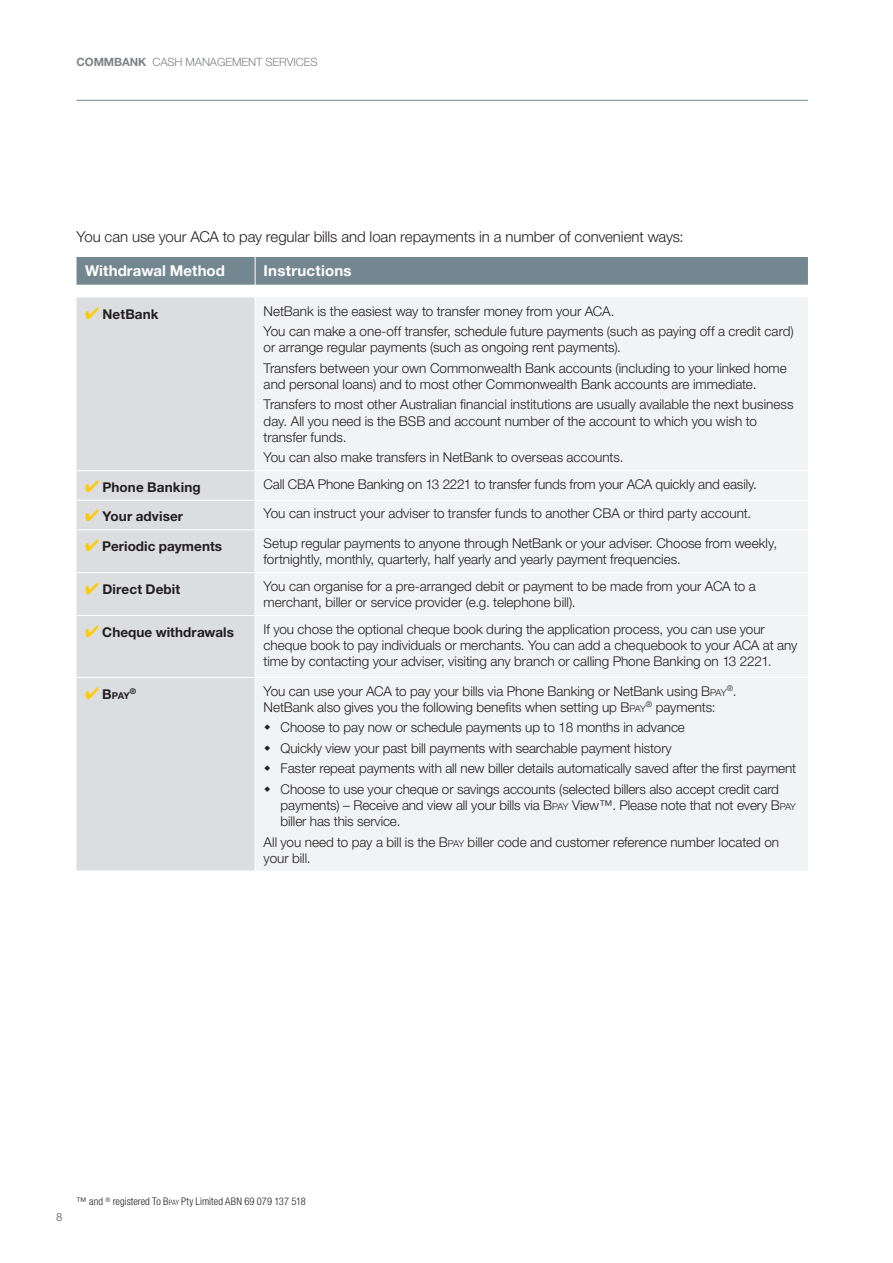
<style>
.page{position:relative;width:893px;height:1263px;background:#fff}
.page>*{position:absolute;margin:0;border:0;box-sizing:border-box;transform-origin:0 0}
.t1{font:300 15px "Helvetica Neue LT Std";letter-spacing:-.005em;color:#231f20}
.t2{font:700 15px "Helvetica Neue LT Std";letter-spacing:.01em;color:#fff}
.t3{font:300 13.5px/20.4px "Helvetica Neue LT Std";letter-spacing:-.005em;color:#231f20}
.t4{font:700 13.5px "Helvetica Neue LT Std";letter-spacing:.005em;color:#231f20}
.t5{font:300 11.4px "Helvetica Neue LT Std";letter-spacing:-.01em;color:#808285}
.t6{font:11.4px "Helvetica Neue LT Std";color:#808285}
.t7{font:300 condensed 10.5px "Helvetica Neue LT Std";color:#231f20}
.t8{font:700 9.45px "Helvetica Neue LT Std";color:#231f20}
.t9{font:300 7.8px "Helvetica Neue LT Std";color:#231f20}
.t10{font:700 7.8px "Helvetica Neue LT Std";color:#231f20}
.s1{font-weight:700}
.s2{color:#feca0a}
.s3{font-size:13.5px}
.s4{font-style:inherit}
.s5{font-size:9.45px}
.s6{font-size:7.35px}
</style>
<div class="page">
<hr style="left:77px;top:100px;width:731px;height:1px;background:#738790">
<div style="left:77px;top:297px;width:178px;height:573px;background:#dcdddf"></div>
<div style="left:256px;top:298px;width:552px;height:572px;background:#f2f3f4"></div>
<div style="left:77px;top:257px;width:731px;height:28px;background:#738790"></div>
<hr style="left:77px;top:470px;width:178px;height:1px;background:#fff">
<hr style="left:255px;top:470px;width:553px;height:1px;background:#fff">
<hr style="left:77px;top:500px;width:178px;height:1px;background:#fff">
<hr style="left:255px;top:500px;width:553px;height:1px;background:#fff">
<hr style="left:77px;top:529px;width:178px;height:1px;background:#fff">
<hr style="left:255px;top:529px;width:553px;height:1px;background:#fff">
<hr style="left:77px;top:572px;width:178px;height:1px;background:#fff">
<hr style="left:255px;top:572px;width:553px;height:1px;background:#fff">
<hr style="left:77px;top:615px;width:178px;height:1px;background:#fff">
<hr style="left:255px;top:615px;width:553px;height:1px;background:#fff">
<hr style="left:77px;top:677px;width:178px;height:1px;background:#fff">
<hr style="left:255px;top:677px;width:553px;height:1px;background:#fff">
<svg style="left:265px;top:724px;width:5px;height:6px"></svg>
<svg style="left:265px;top:745px;width:5px;height:6px"></svg>
<svg style="left:265px;top:765px;width:5px;height:6px"></svg>
<svg style="left:265px;top:786px;width:5px;height:5px"></svg>
<p class="t5" style="left:77px;top:55px;width:243px"><span class="s1">COMMBANK</span> CASH MANAGEMENT SERVICES</p>
<p class="t1" style="left:77px;top:228px;width:609px">You can use your ACA to pay regular bills and loan repayments in a number of convenient ways:</p>
<p class="t2" style="left:85px;top:262px;width:141px">Withdrawal Method</p>
<p class="t2" style="left:264px;top:262px;width:89px">Instructions</p>
<p class="t4" style="left:85px;top:305px;width:75px"><span class="s2">✔</span> NetBank</p>
<p class="t3" style="left:264px;top:300px;width:532px">NetBank is the easiest way to transfer money from your ACA.<br>You can make a one-off transfer, schedule future payments (such as paying off a credit card)</p>
<p class="t3" style="left:264px;top:337px;width:525px">or arrange regular payments (such as ongoing rent payments).<br>Transfers between your own Commonwealth Bank accounts (including to your linked home</p>
<p class="t3" style="left:264px;top:374px;width:531px">and personal loans) and to most other Commonwealth Bank accounts are immediate.<br>Transfers to most other Australian financial institutions are usually available the next business</p>
<p class="t3" style="left:264px;top:412px;width:495px;line-height:16.2px">day. All you need is the BSB and account number of the account to which you wish to transfer funds.</p>
<p class="t3" style="left:264px;top:447px;width:361px">You can also make transfers in NetBank to overseas accounts.</p>
<p class="t4" style="left:85px;top:479px;width:117px"><span class="s2">✔</span> Phone Banking</p>
<p class="t3" style="left:264px;top:474px;width:495px">Call CBA Phone Banking on 13 2221 to transfer funds from your ACA quickly and easily.</p>
<p class="t4" style="left:85px;top:508px;width:100px"><span class="s2">✔</span> Your adviser</p>
<p class="t3" style="left:264px;top:503px;width:489px">You can instruct your adviser to transfer funds to another CBA or third party account.</p>
<p class="t4" style="left:85px;top:538px;width:139px"><span class="s2">✔</span> Periodic payments</p>
<p class="t3" style="left:264px;top:535px;width:515px;line-height:16.2px">Setup regular payments to anyone through NetBank or your adviser. Choose from weekly, fortnightly, monthly, quarterly, half yearly and yearly payment frequencies.</p>
<p class="t4" style="left:85px;top:580px;width:97px"><span class="s2">✔</span> Direct Debit</p>
<p class="t3" style="left:264px;top:578px;width:494px;line-height:16.2px">You can organise for a pre-arranged debit or payment to be made from your ACA to a merchant, biller or service provider (e.g. telephone bill).</p>
<p class="t4" style="left:85px;top:623px;width:151px"><span class="s2">✔</span> Cheque withdrawals</p>
<p class="t3" style="left:264px;top:620px;width:535px;line-height:16.2px">If you chose the optional cheque book during the application process, you can use your cheque book to pay individuals or merchants. You can add a chequebook to your ACA at any time by contacting your adviser, visiting any branch or calling Phone Banking on 13 2221.</p>
<p class="t8" style="left:85px;top:689px;width:46px"><span class="s2">✔</span> <span class="s3">B</span>pay</p>
<p class="t10" style="left:130px;top:686px;width:8px">®</p>
<p class="t3" style="left:264px;top:680px;width:464px">You can use your ACA to pay your bills via Phone Banking or NetBank using <span class="s4">B</span><span class="s5">PAY</span></p>
<p class="t9" style="left:727px;top:684px;width:11px">®<span class="s3">.</span></p>
<p class="t3" style="left:281px;top:696px;width:517px;text-indent:-17px">NetBank also gives you the following benefits when setting up <span class="s4">B</span><span class="s5">PAY</span><sup>®</sup> payments:<br>Choose to pay now or schedule payments up to 18 months in advance<br>Quickly view your past bill payments with searchable payment history<br>Faster repeat payments with all new biller details automatically saved after the first payment Choose to use your cheque or savings accounts (selected billers also accept credit card</p>
<p class="t3" style="left:281px;top:797px;width:517px;line-height:16.2px">payments) – Receive and view all your bills via <span class="s4">B</span><span class="s5">PAY</span> View™. Please note that not every <span class="s4">B</span><span class="s5">PAY </span>biller has this service.</p>
<p class="t3" style="left:264px;top:833px;width:517px;line-height:16.2px">All you need to pay a bill is the <span class="s4">B</span><span class="s5">PAY</span> biller code and customer reference number located on your bill.</p>
<p class="t6" style="left:56px;top:1210px;width:8px">8</p>
<p class="t7" style="left:77px;top:1196px;width:231px">™ and <sup>®</sup> registered To <span class="s4">B</span><span class="s6">pay</span> Pty Limited ABN 69 079 137 518</p>
</div>
